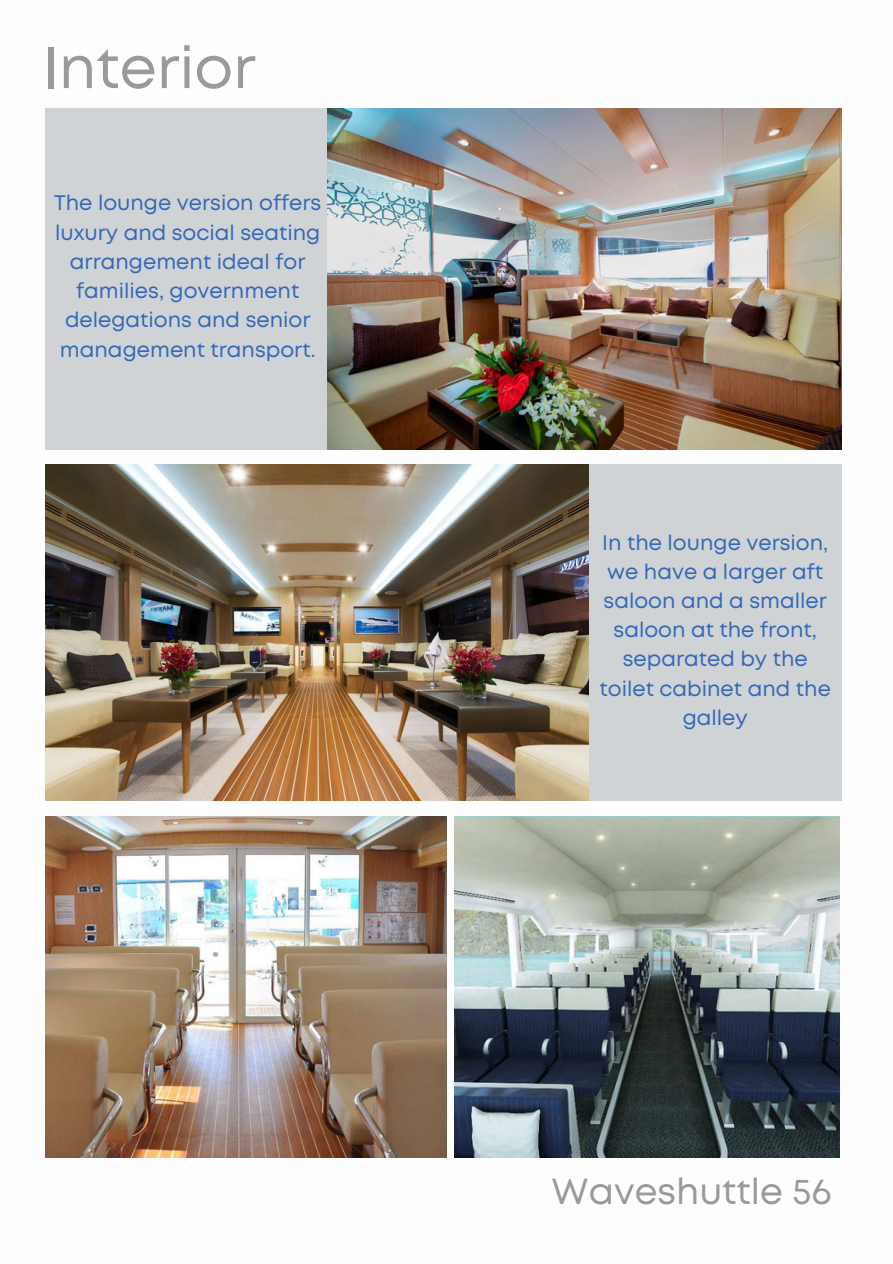
<style>
.page{position:relative;width:893px;height:1264px;background:#fff}
.page>*{position:absolute;margin:0;border:0;box-sizing:border-box;transform-origin:0 0}
.t1{font:58.65px "Mont";color:#999a9a}
.t2{font:36.15px "Mont";color:#999a9a}
.t3{font:21px/29.2px "Mont";color:#3568b5;text-align:center}
</style>
<div class="page">
<div style="left:45px;top:108px;width:285px;height:342px;background:#d0d3d5"></div>
<div style="left:588px;top:464px;width:253px;height:336px;background:#d0d3d5"></div>
<img style="left:455px;top:816px;width:384px;height:341px">
<img style="left:327px;top:108px;width:514px;height:342px">
<img style="left:45px;top:464px;width:543px;height:336px">
<img style="left:45px;top:816px;width:401px;height:341px">
<p class="t1" style="left:42px;top:46px;width:215px">Interior</p>
<p class="t3" style="left:54px;top:190px;width:269px">The lounge version offers luxury and social seating arrangement ideal for families, government delegations and senior management transport.</p>
<p class="t3" style="left:599px;top:529px;width:233px">In the lounge version, we have a larger aft saloon and a smaller saloon at the front, separated by the toilet cabinet and the galley</p>
<p class="t2" style="left:551px;top:1178px;width:281px">Waveshuttle 56</p>
</div>
